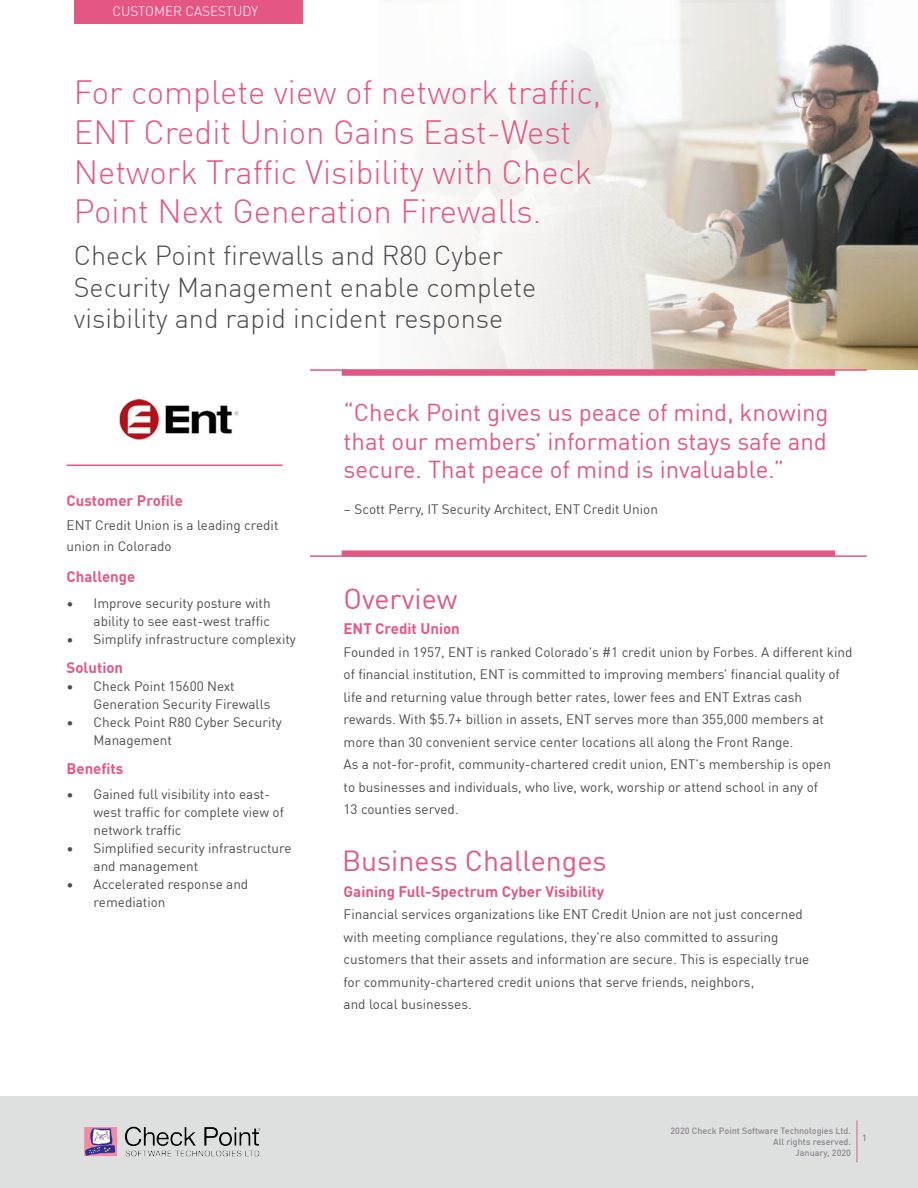
<style>
.page{position:relative;width:918px;height:1188px;background:#fff}
.page>*{position:absolute;margin:0;border:0;box-sizing:border-box;transform-origin:0 0}
.t1{font:300 33px/39.6px "DIN Pro";color:#e45785}
.t2{font:28.5px "DIN Pro";color:#e45785}
.t3{font:300 27px/31.5px "DIN Pro";color:#4c4d4f}
.t4{font:24px/28.7px "DIN Pro";color:#e45785;text-align:justify}
.t5{font:700 15px "DIN Pro";color:#e65684}
.t6{font:13.5px/22.5px "DIN Pro";color:#4c4d4f}
.t7{font:300 13.5px "DIN Pro";color:#fff}
.t8{font:500 9px/10.8px "DIN Pro";color:#8c858c;text-align:right}
.t9{font:500 9px "DIN Pro";color:#8b848b}
</style>
<div class="page">
<svg style="left:341px;top:0;width:577px;height:376px"></svg>
<div style="left:0;top:3px;width:541px;height:368px;background:#f5f4f3"></div>
<div style="left:0;top:0;width:512px;height:369px;background:#fff"></div>
<hr style="left:67px;top:465px;width:216px;height:1px;background:#e35785">
<hr style="left:310px;top:555px;width:557px;height:2px;background:#e35785">
<svg style="left:342px;top:550px;width:493px;height:5px;background:#e5658f"></svg>
<img style="left:119px;top:399px;width:120px;height:41px">
<div style="left:74px;top:0;width:229px;height:24px;background:#e45785"></div>
<hr style="left:310px;top:369px;width:557px;height:2px;background:#e35785">
<svg style="left:342px;top:371px;width:493px;height:5px;background:#e45e8a"></svg>
<div style="left:0;top:1097px;width:918px;height:91px;background:#dee0e0"></div>
<hr style="left:857px;top:1120px;width:1px;height:42px;background:#e35785">
<img style="left:84px;top:1126px;width:177px;height:31px">
<p class="t7" style="left:112px;top:1px;width:147px">CUSTOMER CASESTUDY</p>
<h1 class="t1" style="left:74px;top:71px;width:529px">For complete view of network traffic, ENT Credit Union Gains East-West Network Traffic Visibility with Check Point Next Generation Firewalls.</h1>
<h3 class="t3" style="left:74px;top:238px;width:464px">Check Point firewalls and R80 Cyber<br>Security Management enable complete visibility and rapid incident response</h3>
<p class="t5" style="left:67px;top:488px;width:118px">Customer Profile</p>
<p class="t6" style="left:67px;top:513px;width:213px;line-height:21px">ENT Credit Union is a leading credit union in Colorado</p>
<p class="t5" style="left:67px;top:565px;width:70px">Challenge</p>
<p class="t6" style="left:67px;top:593px;width:206px;line-height:18px;text-align:right">• Improve security posture with ability to see east-west traffic</p>
<p class="t6" style="left:67px;top:627px;width:231px">• Simplify infrastructure complexity</p>
<p class="t5" style="left:67px;top:656px;width:58px">Solution</p>
<p class="t6" style="left:94px;top:676px;width:178px;line-height:18px;text-indent:-27px">• Check Point 15600 Next<br>Generation Security Firewalls</p>
<p class="t6" style="left:94px;top:712px;width:190px;line-height:18px;text-indent:-27px">• Check Point R80 Cyber Security<br>Management</p>
<p class="t5" style="left:67px;top:757px;width:58px">Benefits</p>
<p class="t6" style="left:94px;top:785px;width:192px;line-height:18px;text-indent:-27px">• Gained full visibility into east&shy;west traffic for complete view of network traffic</p>
<p class="t6" style="left:94px;top:839px;width:199px;line-height:18px;text-indent:-27px">• Simplified security infrastructure and management</p>
<p class="t6" style="left:94px;top:875px;width:156px;line-height:18px;text-indent:-27px">• Accelerated response and remediation</p>
<h3 class="t4" style="left:344px;top:397px;width:487px">“Check Point gives us peace of mind, knowing that our members’ information stays safe and secure. That peace of mind is invaluable.”</h3>
<p class="t6" style="left:344px;top:497px;width:316px">– Scott Perry, IT Security Architect, ENT Credit Union</p>
<h2 class="t2" style="left:344px;top:577px;width:115px">Overview</h2>
<p class="t5" style="left:344px;top:617px;width:118px">ENT Credit Union</p>
<p class="t6" style="left:344px;top:640px;width:510px">Founded in 1957, ENT is ranked Colorado’s #1 credit union by Forbes. A different kind of financial institution, ENT is committed to improving members’ financial quality of life and returning value through better rates, lower fees and ENT Extras cash rewards. With $5.7+ billion in assets, ENT serves more than 355,000 members at more than 30 convenient service center locations all along the Front Range.<br>As a not-for-profit, community-chartered credit union, ENT’s membership is open<br>to businesses and individuals, who live, work, worship or attend school in any of<br>13 counties served.</p>
<h2 class="t2" style="left:342px;top:839px;width:266px">Business Challenges</h2>
<p class="t5" style="left:344px;top:880px;width:262px">Gaining Full-Spectrum Cyber Visibility</p>
<p class="t6" style="left:344px;top:902px;width:467px">Financial services organizations like ENT Credit Union are not just concerned with meeting compliance regulations, they’re also committed to assuring customers that their assets and information are secure. This is especially true for community-chartered credit unions that serve friends, neighbors,<br>and local businesses.</p>
<p class="t8" style="left:671px;top:1125px;width:182px">2020 Check Point Software Technologies Ltd.<br>All rights reserved.<br>January, 2020</p>
<p class="t9" style="left:862px;top:1131px;width:6px">1</p>
</div>
